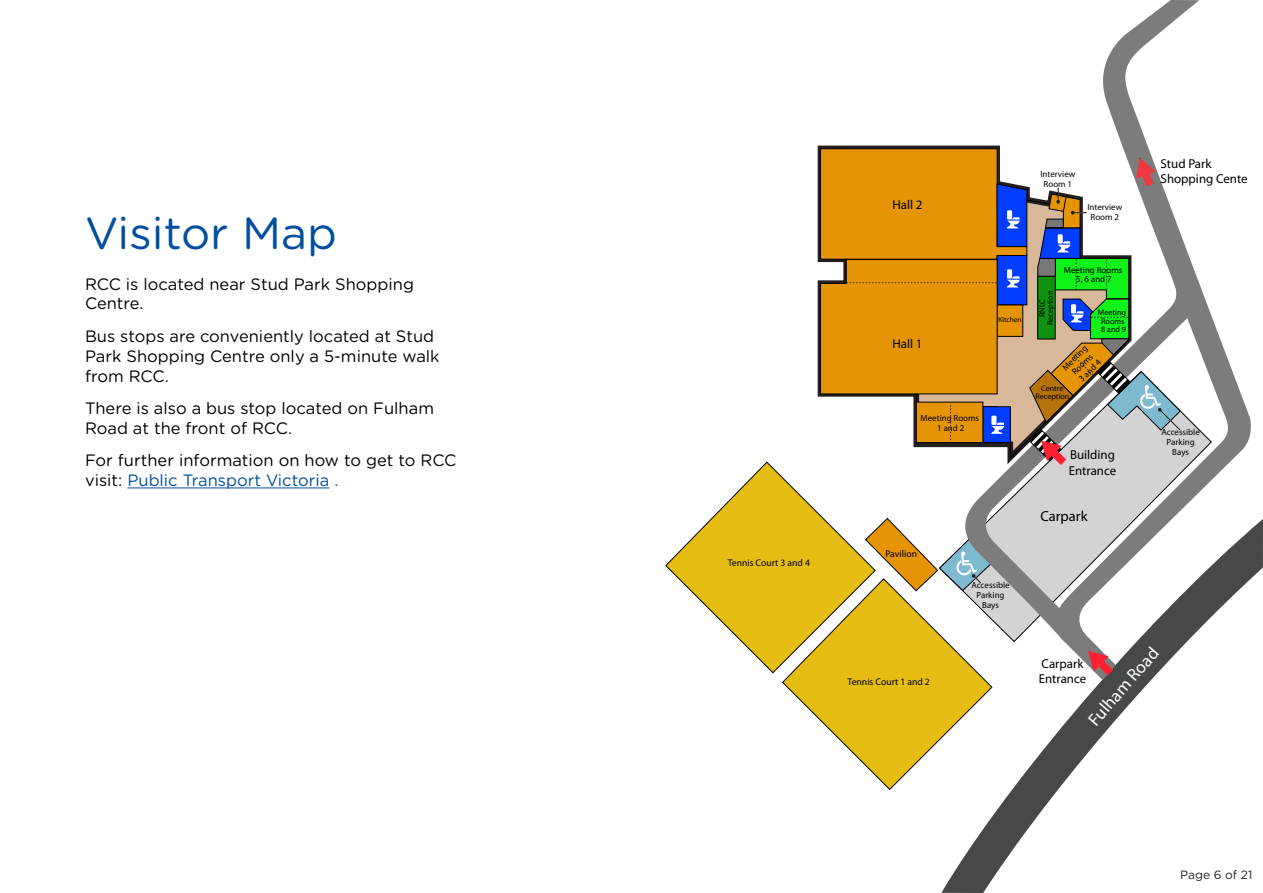
<style>
.page{position:relative;width:1263px;height:893px;background:#fff}
.page>*{position:absolute;margin:0;border:0;box-sizing:border-box;transform-origin:0 0}
.t1{font:45px "Gotham Rounded";color:#004f9f}
.t2{font:17.7px "Myriad Pro";color:#fff}
.t3{font:16.5px/19.8px "Gotham Rounded";color:#000}
.t4{font:14.55px "Myriad Pro";color:#000}
.t5{font:12.9px/15.5px "Myriad Pro";color:#000}
.t6{font:12px "Gotham Rounded";color:#231f20}
.t7{font:9.75px "Myriad Pro";color:#000}
.t8{font:8.85px/9.9px "Myriad Pro";color:#000;text-align:center}
.t9{font:8.1px/8.1px "Myriad Pro";color:#000;text-align:center}
.t10{font:7.2px "Myriad Pro";color:#000}
.s1{color:#004f9f}
</style>
<div class="page">
<svg style="left:941px;top:519px;width:322px;height:374px"></svg>
<svg style="left:1103px;top:0;width:152px;height:680px"></svg>
<svg style="left:1181px;top:280px;width:26px;height:372px"></svg>
<svg style="left:665px;top:148px;width:516px;height:642px"></svg>
<hr style="left:127px;top:487px;width:202px;height:1px;background:#004f9f">
<p class="t1" style="left:85px;top:202px;width:253px">Visitor Map</p>
<p class="t3" style="left:85px;top:273px;width:330px">RCC is located near Stud Park Shopping<br>Centre.</p>
<p class="t3" style="left:85px;top:325px;width:356px">Bus stops are conveniently located at Stud<br>Park Shopping Centre only a 5-minute walk from RCC.</p>
<p class="t3" style="left:85px;top:398px;width:350px">There is also a bus stop located on Fulham<br>Road at the front of RCC.</p>
<p class="t3" style="left:85px;top:450px;width:373px">For further information on how to get to RCC visit: <span class="s1">Public Transport Victoria .</span></p>
<p class="t7" style="left:728px;top:556px;width:84px">Tennis Court 3 and 4</p>
<p class="t5" style="left:892px;top:196px;width:32px">Hall 2</p>
<p class="t8" style="left:1040px;top:169px;width:36px">Interview<br>Room 1</p>
<p class="t8" style="left:1087px;top:202px;width:36px">Interview<br>Room 2</p>
<p class="t5" style="left:1160px;top:155px;width:89px">Stud Park<br>Shopping Cente</p>
<p class="t5" style="left:892px;top:336px;width:32px">Hall 1</p>
<p class="t10" style="left:998px;top:315px;width:25px">Kitchen</p>
<p class="t8" style="left:921px;top:413px;width:60px">Meeting Rooms<br>1 and 2</p>
<p class="t7" style="left:885px;top:548px;width:33px">Pavilion</p>
<p class="t7" style="left:847px;top:676px;width:84px">Tennis Court 1 and 2</p>
<p class="t8" style="left:971px;top:580px;width:40px">Accessible<br>Parking<br>Bays</p>
<p class="t8" style="left:1064px;top:264px;width:60px">Meeting Rooms<br>5, 6 and 7</p>
<p class="t9" style="left:1098px;top:309px;width:30px">Meeting<br>Rooms<br>8 and 9</p>
<p class="t8" style="left:1060px;top:365px;width:33px;rotate:-44deg">Meeting<br>Rooms<br>3 and 4</p>
<p class="t9" style="left:1035px;top:384px;width:36px">Centre<br>Reception</p>
<p class="t9" style="left:1038px;top:325px;width:36px;rotate:-90deg">RNLC<br>Reception</p>
<p class="t5" style="left:1069px;top:447px;width:49px">Building<br>Entrance</p>
<p class="t4" style="left:1040px;top:507px;width:49px">Carpark</p>
<p class="t8" style="left:1161px;top:427px;width:40px">Accessible<br>Parking<br>Bays</p>
<p class="t2" style="left:1083px;top:716px;width:99px;rotate:-49deg">Fulham Road</p>
<p class="t5" style="left:1039px;top:656px;width:49px">Carpark<br>Entrance</p>
<p class="t6" style="left:1180px;top:867px;width:74px">Page 6 of 21</p>
</div>
